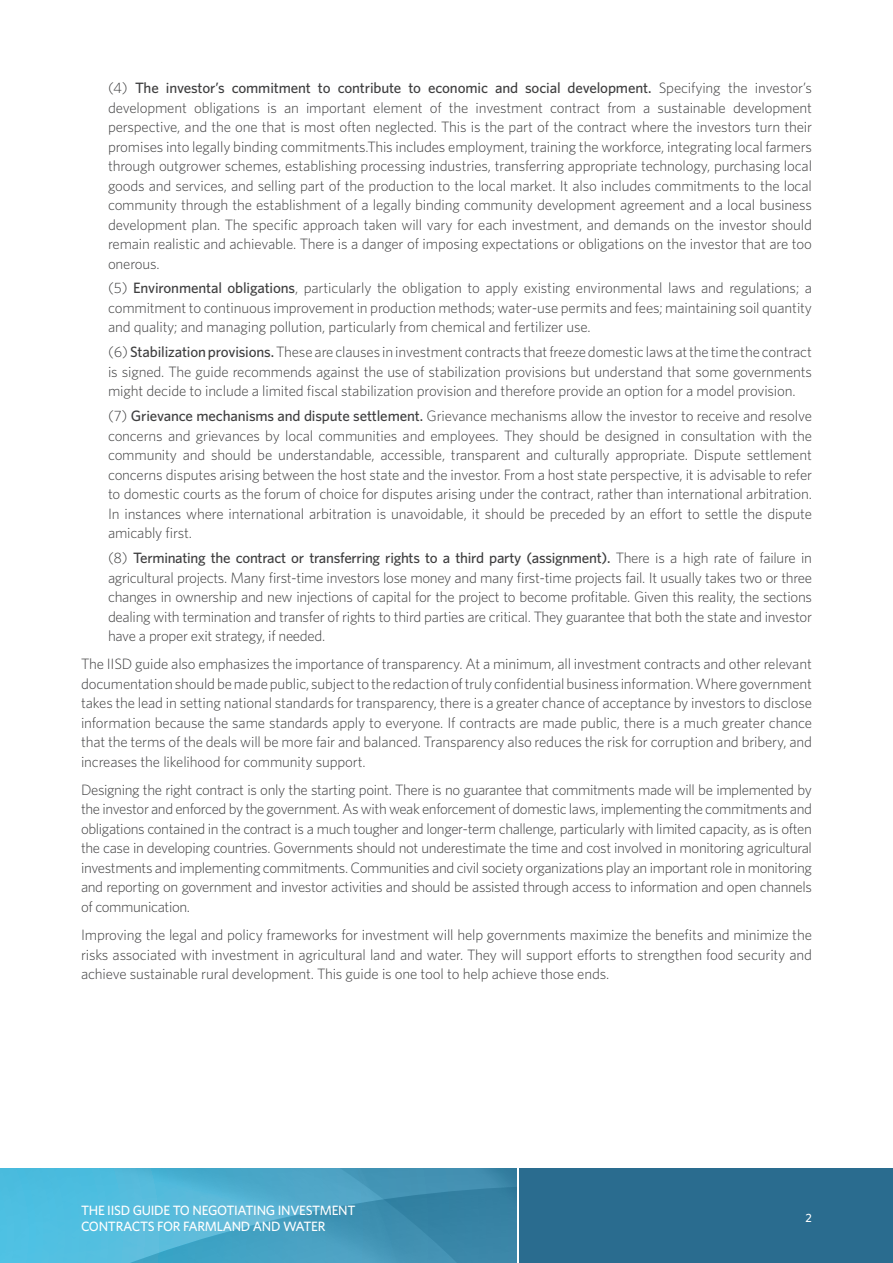
<style>
.page{position:relative;width:893px;height:1263px;background:#fff}
.page>*{position:absolute;margin:0;border:0;box-sizing:border-box;transform-origin:0 0}
.Body_copy{font:300 15px/19.5px "Whitney";letter-spacing:-.01em;color:#3e3e3f;text-align:justify}
.t1{font:500 13.5px/16.5px "Whitney";letter-spacing:-.02em;color:#fff}
.t2{font:500 12px "Whitney";color:#fff}
.s1{font-weight:500}
</style>
<div class="page">
<div style="left:519px;top:1168px;width:374px;height:95px;background:#2a6c8f"></div>
<svg style="left:0;top:1168px;width:516px;height:95px;background:#49a6c8"></svg>
<p class="Body_copy" style="left:108px;top:78px;width:705px">(4) <span class="s1">The investor’s commitment to contribute to economic and social development.</span> Specifying the investor’s development obligations is an important element of the investment contract from a sustainable development perspective, and the one that is most often neglected. This is the part of the contract where the investors turn their promises into legally binding commitments.This includes employment, training the workforce, integrating local farmers through outgrower schemes, establishing processing industries, transferring appropriate technology, purchasing local goods and services, and selling part of the production to the local market. It also includes commitments to the local community through the establishment of a legally binding community development agreement and a local business development plan. The specific approach taken will vary for each investment, and demands on the investor should remain realistic and achievable. There is a danger of imposing expectations or obligations on the investor that are too onerous.</p>
<p class="Body_copy" style="left:108px;top:278px;width:705px">(5) <span class="s1">Environmental obligations</span>, particularly the obligation to apply existing environmental laws and regulations; a commitment to continuous improvement in production methods; water-use permits and fees; maintaining soil quantity and quality; and managing pollution, particularly from chemical and fertilizer use.</p>
<p class="Body_copy" style="left:108px;top:342px;width:705px">(6) <span class="s1">Stabilization provisions.</span> These are clauses in investment contracts that freeze domestic laws at the time the contract is signed. The guide recommends against the use of stabilization provisions but understand that some governments might decide to include a limited fiscal stabilization provision and therefore provide an option for a model provision.</p>
<p class="Body_copy" style="left:108px;top:406px;width:706px">(7) <span class="s1">Grievance mechanisms and dispute settlement.</span> Grievance mechanisms allow the investor to receive and resolve concerns and grievances by local communities and employees. They should be designed in consultation with the community and should be understandable, accessible, transparent and culturally appropriate. Dispute settlement concerns disputes arising between the host state and the investor. From a host state perspective, it is advisable to refer to domestic courts as the forum of choice for disputes arising under the contract, rather than international arbitration.<br>In instances where international arbitration is unavoidable, it should be preceded by an effort to settle the dispute amicably first.</p>
<p class="Body_copy" style="left:108px;top:548px;width:706px">(8) <span class="s1">Terminating the contract or transferring rights to a third party (assignment).</span> There is a high rate of failure in agricultural projects. Many first-time investors lose money and many first-time projects fail. It usually takes two or three changes in ownership and new injections of capital for the project to become profitable. Given this reality, the sections dealing with termination and transfer of rights to third parties are critical. They guarantee that both the state and investor have a proper exit strategy, if needed.</p>
<p class="Body_copy" style="left:81px;top:654px;width:733px">The IISD guide also emphasizes the importance of transparency. At a minimum, all investment contracts and other relevant documentation should be made public, subject to the redaction of truly confidential business information. Where government takes the lead in setting national standards for transparency, there is a greater chance of acceptance by investors to disclose information because the same standards apply to everyone. If contracts are made public, there is a much greater chance that the terms of the deals will be more fair and balanced. Transparency also reduces the risk for corruption and bribery, and increases the likelihood for community support.</p>
<p class="Body_copy" style="left:81px;top:779px;width:732px">Designing the right contract is only the starting point. There is no guarantee that commitments made will be implemented by the investor and enforced by the government. As with weak enforcement of domestic laws, implementing the commitments and obligations contained in the contract is a much tougher and longer-term challenge, particularly with limited capacity, as is often the case in developing countries. Governments should not underestimate the time and cost involved in monitoring agricultural investments and implementing commitments. Communities and civil society organizations play an important role in monitoring and reporting on government and investor activities and should be assisted through access to information and open channels of communication.</p>
<p class="Body_copy" style="left:81px;top:925px;width:732px">Improving the legal and policy frameworks for investment will help governments maximize the benefits and minimize the risks associated with investment in agricultural land and water. They will support efforts to strengthen food security and achieve sustainable rural development. This guide is one tool to help achieve those ends.</p>
<p class="t1" style="left:81px;top:1201px;width:276px">THE IISD GUIDE TO NEGOTIATING INVESTMENT<br>CONTRACTS FOR FARMLAND AND WATER</p>
<p class="t2" style="left:805px;top:1210px;width:8px">2</p>
</div>
